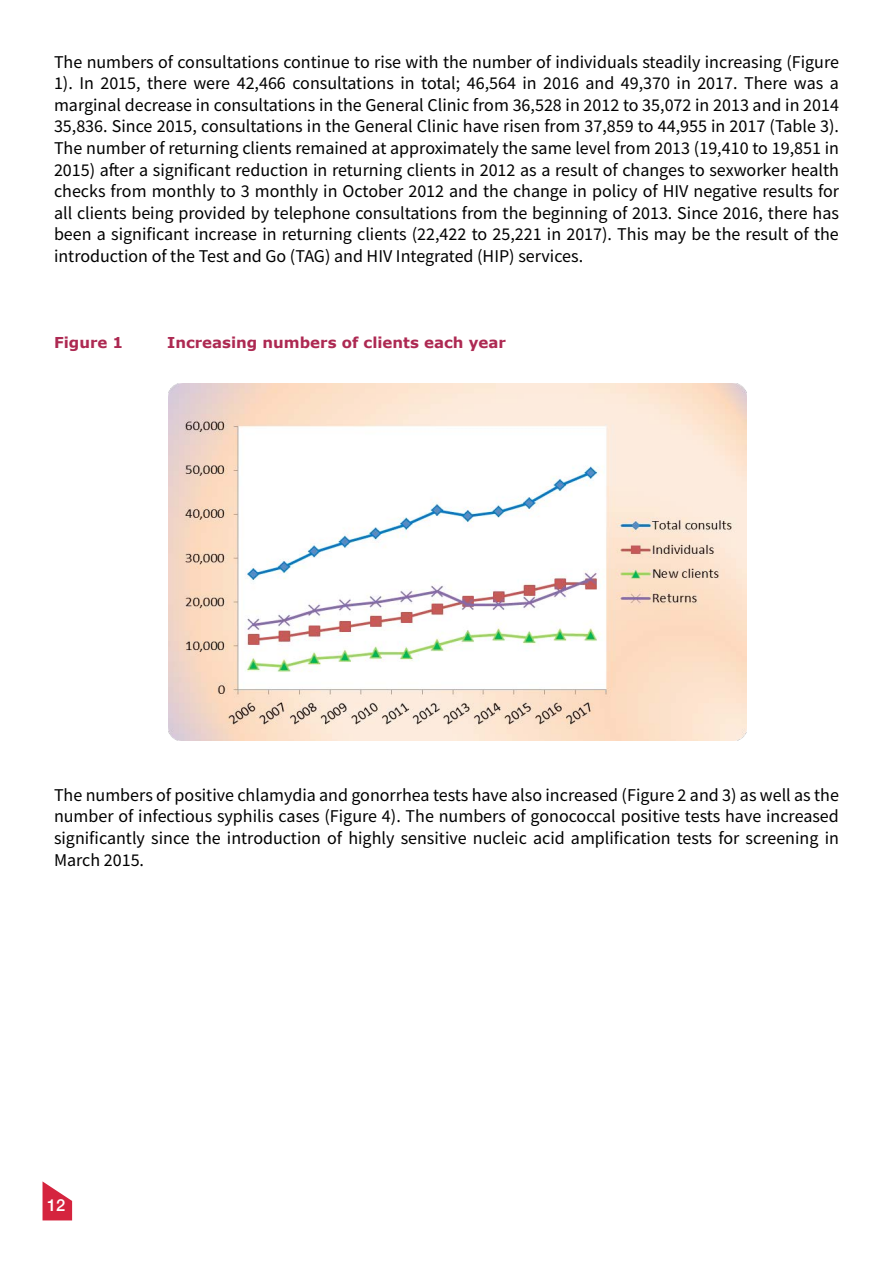
<style>
.page{position:relative;width:893px;height:1263px;background:#fff}
.page>*{position:absolute;margin:0;border:0;box-sizing:border-box;transform-origin:0 0}
.Body_Text{font:18px/21.6px "Source Sans Pro";color:#000;text-align:justify}
.t1{font:500 16.5px "Helvetica Neue";color:#fff}
.Table_Header{font:700 15px "Verdana";color:#ad2952}
</style>
<div class="page">
<svg style="left:43px;top:1181px;width:29px;height:39px"></svg>
<img style="left:169px;top:384px;width:577px;height:356px">
<p class="Body_Text" style="left:54px;top:51px;width:787px">The numbers of consultations continue to rise with the number of individuals steadily increasing (Figure 1). In 2015, there were 42,466 consultations in total; 46,564 in 2016 and 49,370 in 2017. There was a marginal decrease in consultations in the General Clinic from 36,528 in 2012 to 35,072 in 2013 and in 2014<br>35,836. Since 2015, consultations in the General Clinic have risen from 37,859 to 44,955 in 2017 (Table 3).<br>The number of returning clients remained at approximately the same level from 2013 (19,410 to 19,851 in 2015) after a significant reduction in returning clients in 2012 as a result of changes to sexworker health checks from monthly to 3 monthly in October 2012 and the change in policy of HIV negative results for all clients being provided by telephone consultations from the beginning of 2013. Since 2016, there has been a significant increase in returning clients (22,422 to 25,221 in 2017). This may be the result of the introduction of the Test and Go (TAG) and HIV Integrated (HIP) services.</p>
<p class="Table_Header" style="left:54px;top:333px;width:71px">Figure 1</p>
<p class="Table_Header" style="left:167px;top:333px;width:340px">Increasing numbers of clients each year</p>
<p class="Body_Text" style="left:54px;top:784px;width:786px">The numbers of positive chlamydia and gonorrhea tests have also increased (Figure 2 and 3) as well as the number of infectious syphilis cases (Figure 4). The numbers of gonococcal positive tests have increased significantly since the introduction of highly sensitive nucleic acid amplification tests for screening in March 2015.</p>
<p class="t1" style="left:47px;top:1192px;width:20px">12</p>
</div>
